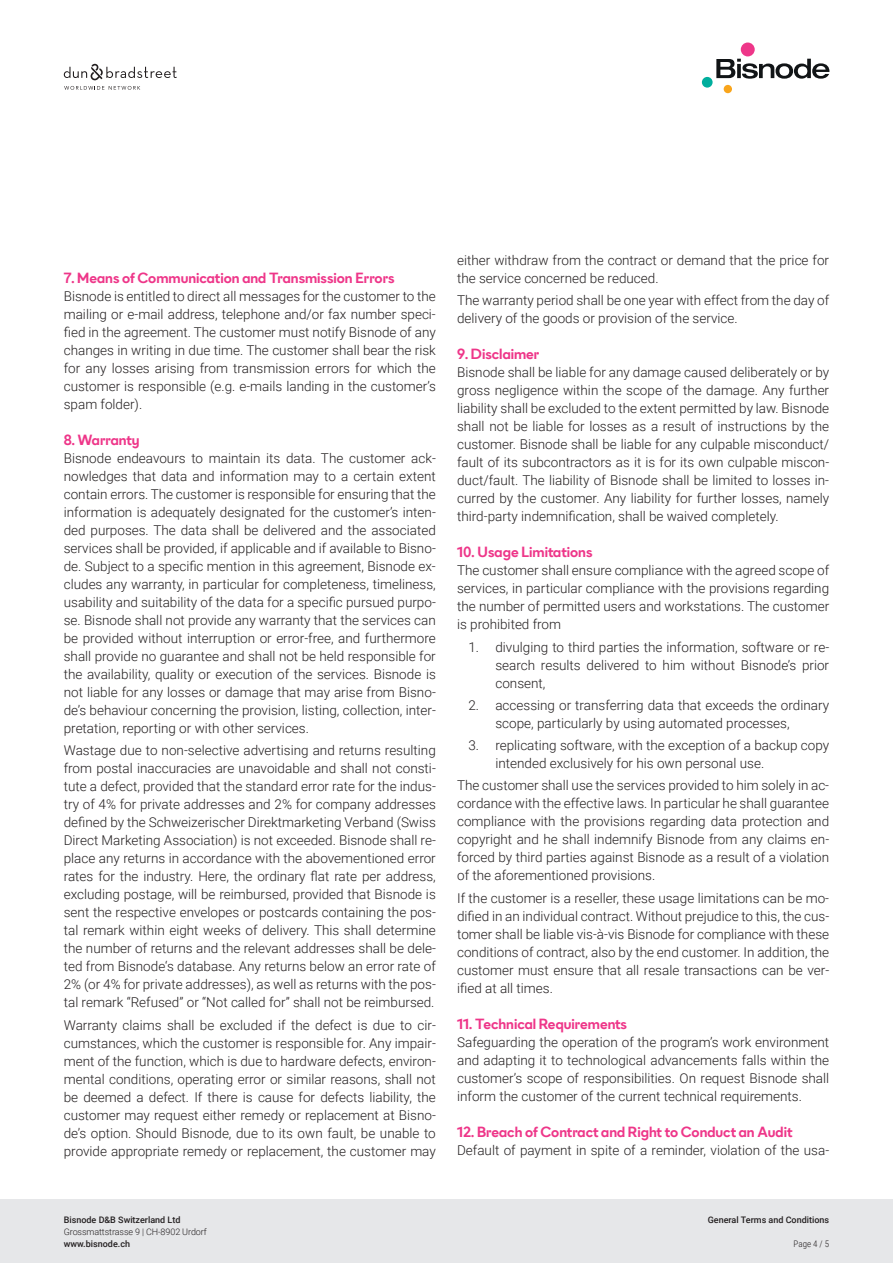
<style>
.page{position:relative;width:893px;height:1263px;background:#fff}
.page>*{position:absolute;margin:0;border:0;box-sizing:border-box;transform-origin:0 0}
.t1{font:300 13.5px/18px "Roboto";color:#231f20;text-align:justify}
.t2{font:700 13.5px "Bisnode Sans";color:#ee3689}
.t3{font:500 9px "Roboto";color:#231f20}
.t4{font:300 9px "Roboto";letter-spacing:-.01em;color:#231f20}
.t5{font:300 9px "Roboto Condensed";color:#231f20}
</style>
<div class="page">
<div style="left:0;top:1199px;width:893px;height:64px;background:#e6e7e9"></div>
<svg style="left:716px;top:59px;width:113px;height:20px"></svg>
<div style="left:741px;top:43px;width:14px;height:13px;background:#ee3689;border-radius:50%"></div>
<div style="left:702px;top:77px;width:11px;height:11px;background:#00ae9d;border-radius:50%"></div>
<div style="left:724px;top:85px;width:8px;height:8px;background:#f9a51b;border-radius:50%"></div>
<svg style="left:64px;top:63px;width:113px;height:17px"></svg>
<svg style="left:64px;top:86px;width:76px;height:4px"></svg>
<p class="t2" style="left:64px;top:269px;width:332px">7. Means of Communication and Transmission Errors</p>
<p class="t1" style="left:64px;top:287px;width:374px">Bisnode is entitled to direct all messages for the customer to the mailing or e-mail address, telephone and/or fax number speci&shy;fied in the agreement. The customer must notify Bisnode of any changes in writing in due time. The customer shall bear the risk for any losses arising from transmission errors for which the customer is responsible (e.g. e-mails landing in the customer’s spam folder).</p>
<p class="t2" style="left:64px;top:431px;width:77px">8. Warranty</p>
<p class="t1" style="left:64px;top:449px;width:374px">Bisnode endeavours to maintain its data. The customer ack&shy;nowledges that data and information may to a certain extent contain errors. The customer is responsible for ensuring that the information is adequately designated for the customer’s inten&shy;ded purposes. The data shall be delivered and the associated services shall be provided, if applicable and if available to Bisno&shy;de. Subject to a specific mention in this agreement, Bisnode ex&shy;cludes any warranty, in particular for completeness, timeliness, usability and suitability of the data for a specific pursued purpo&shy;se. Bisnode shall not provide any warranty that the services can be provided without interruption or error-free, and furthermore shall provide no guarantee and shall not be held responsible for the availability, quality or execution of the services. Bisnode is not liable for any losses or damage that may arise from Bisno&shy;de’s behaviour concerning the provision, listing, collection, inter&shy;pretation, reporting or with other services.</p>
<p class="t1" style="left:64px;top:741px;width:374px">Wastage due to non-selective advertising and returns resulting from postal inaccuracies are unavoidable and shall not consti&shy;tute a defect, provided that the standard error rate for the indus&shy;try of 4% for private addresses and 2% for company addresses defined by the Schweizerischer Direktmarketing Verband (Swiss Direct Marketing Association) is not exceeded. Bisnode shall re&shy;place any returns in accordance with the abovementioned error rates for the industry. Here, the ordinary flat rate per address, excluding postage, will be reimbursed, provided that Bisnode is sent the respective envelopes or postcards containing the pos&shy;tal remark within eight weeks of delivery. This shall determine the number of returns and the relevant addresses shall be dele&shy;ted from Bisnode‘s database. Any returns below an error rate of 2% (or 4% for private addresses), as well as returns with the pos&shy;tal remark “Refused” or “Not called for” shall not be reimbursed.</p>
<p class="t1" style="left:64px;top:1015px;width:374px">Warranty claims shall be excluded if the defect is due to cir&shy;cumstances, which the customer is responsible for. Any impair&shy;ment of the function, which is due to hardware defects, environ&shy;mental conditions, operating error or similar reasons, shall not be deemed a defect. If there is cause for defects liability, the customer may request either remedy or replacement at Bisno&shy;de’s option. Should Bisnode, due to its own fault, be unable to provide appropriate remedy or replacement, the customer may</p>
<p class="t1" style="left:457px;top:251px;width:374px">either withdraw from the contract or demand that the price for the service concerned be reduced.</p>
<p class="t1" style="left:457px;top:291px;width:374px">The warranty period shall be one year with effect from the day of delivery of the goods or provision of the service.</p>
<p class="t2" style="left:457px;top:345px;width:84px">9. Disclaimer</p>
<p class="t1" style="left:457px;top:363px;width:374px">Bisnode shall be liable for any damage caused deliberately or by gross negligence within the scope of the damage. Any further liability shall be excluded to the extent permitted by law. Bisnode shall not be liable for losses as a result of instructions by the customer. Bisnode shall be liable for any culpable misconduct/ fault of its subcontractors as it is for its own culpable miscon&shy;duct/fault. The liability of Bisnode shall be limited to losses in&shy;curred by the customer. Any liability for further losses, namely third-party indemnification, shall be waived completely.</p>
<p class="t2" style="left:457px;top:543px;width:137px">10. Usage Limitations</p>
<p class="t1" style="left:457px;top:561px;width:374px">The customer shall ensure compliance with the agreed scope of services, in particular compliance with the provisions regarding the number of permitted users and workstations. The customer is prohibited from</p>
<p class="t1" style="left:495px;top:637px;width:335px;text-indent:-27px">1. divulging to third parties the information, software or re&shy;search results delivered to him without Bisnode’s prior consent,</p>
<p class="t1" style="left:495px;top:695px;width:335px;text-indent:-27px">2. accessing or transferring data that exceeds the ordinary scope, particularly by using automated processes,</p>
<p class="t1" style="left:495px;top:736px;width:335px;text-indent:-27px">3. replicating software, with the exception of a backup copy intended exclusively for his own personal use.</p>
<p class="t1" style="left:457px;top:776px;width:374px">The customer shall use the services provided to him solely in ac&shy;cordance with the effective laws. In particular he shall guarantee compliance with the provisions regarding data protection and copyright and he shall indemnify Bisnode from any claims en&shy;forced by third parties against Bisnode as a result of a violation of the aforementioned provisions.</p>
<p class="t1" style="left:457px;top:888px;width:374px">If the customer is a reseller, these usage limitations can be mo&shy;dified in an individual contract. Without prejudice to this, the cus&shy;tomer shall be liable vis-à-vis Bisnode for compliance with these conditions of contract, also by the end customer. In addition, the customer must ensure that all resale transactions can be ver&shy;ified at all times.</p>
<p class="t2" style="left:457px;top:1014px;width:171px">11. Technical Requirements</p>
<p class="t1" style="left:457px;top:1032px;width:374px">Safeguarding the operation of the program’s work environment and adapting it to technological advancements falls within the customer’s scope of responsibilities. On request Bisnode shall inform the customer of the current technical requirements.</p>
<p class="t2" style="left:457px;top:1122px;width:337px">12. Breach of Contract and Right to Conduct an Audit</p>
<p class="t1" style="left:457px;top:1140px;width:374px">Default of payment in spite of a reminder, violation of the usa-</p>
<p class="t3" style="left:64px;top:1213px;width:118px">Bisnode D&amp;B Switzerland Ltd</p>
<p class="t4" style="left:64px;top:1225px;width:145px">Grossmattstrasse 9 | CH-8902 Urdorf</p>
<p class="t3" style="left:64px;top:1237px;width:68px">www.bisnode.ch</p>
<p class="t3" style="left:708px;top:1213px;width:123px">General Terms and Conditions</p>
<p class="t5" style="left:794px;top:1237px;width:37px">Page 4 / 5</p>
</div>
